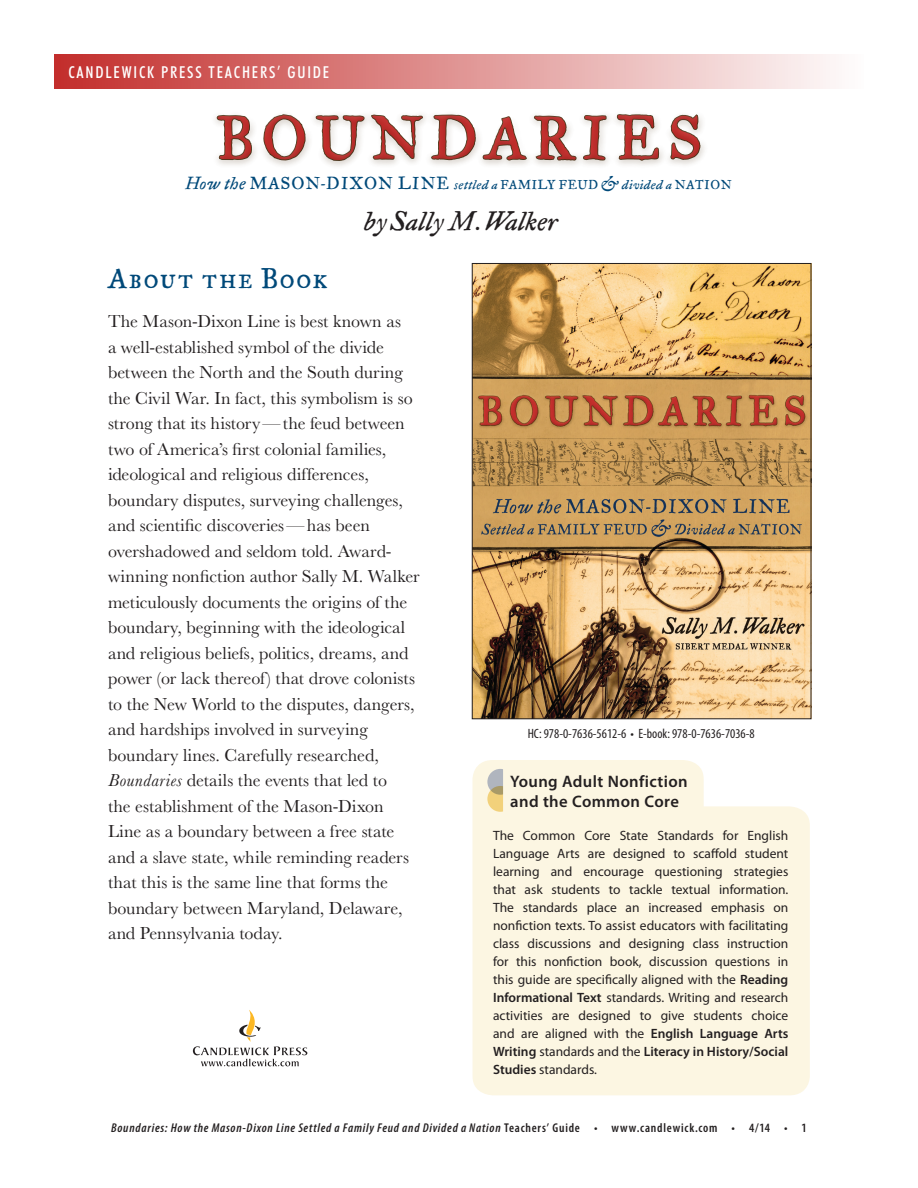
<style>
.page{position:relative;width:918px;height:1188px;background:#fff}
.page>*{position:absolute;margin:0;border:0;box-sizing:border-box;transform-origin:0 0}
.t1{font:66.9px "Historical Fell Type Roman";letter-spacing:.12em;color:#c32e2c}
.head{font:31.5px "Historical Fell Type Roman SC";letter-spacing:.035em;color:#004979}
.t2{font:italic 29.25px "Historical Fell Type";color:#231f20}
.text1{font:18px/25.5px "Baskerville";color:#231f20}
.t3{font:600 16.65px/19.4px "Myriad Pro";letter-spacing:.025em;color:#231f20}
.t4{font:500 condensed 16.5px "Futura BT";letter-spacing:.11em;color:#fff}
.t5{font:italic 14.25px "Historical Fell Type";letter-spacing:.03em;color:#004979}
.cc{font:13.5px/18px "Myriad Pro";color:#231f20;text-align:justify}
.t6{font:condensed 13.5px "Myriad Pro";color:#231f20}
.t7{font:italic 600 condensed 12.75px "Myriad Pro";letter-spacing:.06em;color:#231f20}
.s1{font-size:19.2px}
.s2{font-family:"Historical Fell Type Roman";font-style:normal;font-size:19.2px}
.s3{font-family:"Historical Fell Type Roman";font-style:normal}
.s4{font-size:18.15px}
.s5{font-style:italic}
.s6{font-weight:600}
.s7{font-style:normal}
</style>
<div class="page">
<div style="left:54px;top:54px;width:810px;height:35px;background:linear-gradient(to right,#c32d2b,#fefdfd)"></div>
<img style="left:474px;top:265px;width:335px;height:452px">
<div style="left:472px;top:263px;width:339px;height:456px;border:1px solid #231f20"></div>
<svg style="left:193px;top:1010px;width:114px;height:56px"></svg>
<div style="left:472px;top:760px;width:338px;height:335px;background:#fcf6e2"></div>
<svg style="left:487px;top:769px;width:16px;height:43px"></svg>
<div style="left:210px;top:109px;width:499px;height:61px;background:#543b1e;opacity:.85"></div>
<p class="t4" style="left:68px;top:62px;width:262px">CANDLEWICK PRESS TEACHERS’ GUIDE</p>
<h1 class="t1" style="left:216px;top:99px;width:488px">BOUNDARIES</h1>
<p class="t5" style="left:186px;top:176px;width:547px"><span class="s1">How the</span> <span class="s2">MASON-DIXON LINE</span> settled a <span class="s3">FAMILY FEUD</span> <span class="s4">&amp;</span> divided a <span class="s3">NATION</span></p>
<p class="t2" style="left:364px;top:203px;width:195px">by Sally M. Walker</p>
<p class="head" style="left:108px;top:260px;width:221px">About the Book</p>
<p class="text1" style="left:108px;top:309px;width:313px">The Mason-Dixon Line is best known as<br>a well-established symbol of the divide between the North and the South during the Civil War. In fact, this symbolism is so strong that its history—the feud between two of America’s first colonial families, ideological and religious differences, boundary disputes, surveying challenges, and scientific discoveries—has been overshadowed and seldom told. Award&shy;winning nonfiction author Sally M. Walker meticulously documents the origins of the boundary, beginning with the ideological and religious beliefs, politics, dreams, and power (or lack thereof) that drove colonists to the New World to the disputes, dangers, and hardships involved in surveying boundary lines. Carefully researched, <span class="s5">Boundaries</span> details the events that led to<br>the establishment of the Mason-Dixon Line as a boundary between a free state and a slave state, while reminding readers that this is the same line that forms the boundary between Maryland, Delaware, and Pennsylvania today.</p>
<p class="t6" style="left:528px;top:725px;width:229px">HC: 978-0-7636-5612-6 • E-book: 978-0-7636-7036-8</p>
<p class="t3" style="left:510px;top:771px;width:179px">Young Adult Nonfiction and the Common Core</p>
<p class="cc" style="left:493px;top:826px;width:297px">The Common Core State Standards for English Language Arts are designed to scaffold student learning and encourage questioning strategies that ask students to tackle textual information.<br>The standards place an increased emphasis on nonfiction texts. To assist educators with facilitating class discussions and designing class instruction for this nonfiction book, discussion questions in this guide are specifically aligned with the <span class="s6">Reading Informational Text</span> standards. Writing and research activities are designed to give students choice and are aligned with the <span class="s6">English Language Arts Writing</span> standards and the <span class="s6">Literacy in History/Social Studies</span> standards.</p>
<p class="t7" style="left:111px;top:1120px;width:697px">Boundaries: How the Mason-Dixon Line Settled a Family Feud and Divided a Nation <span class="s7">Teachers’ Guide • www.candlewick.com • 4/14 • 1</span></p>
</div>
